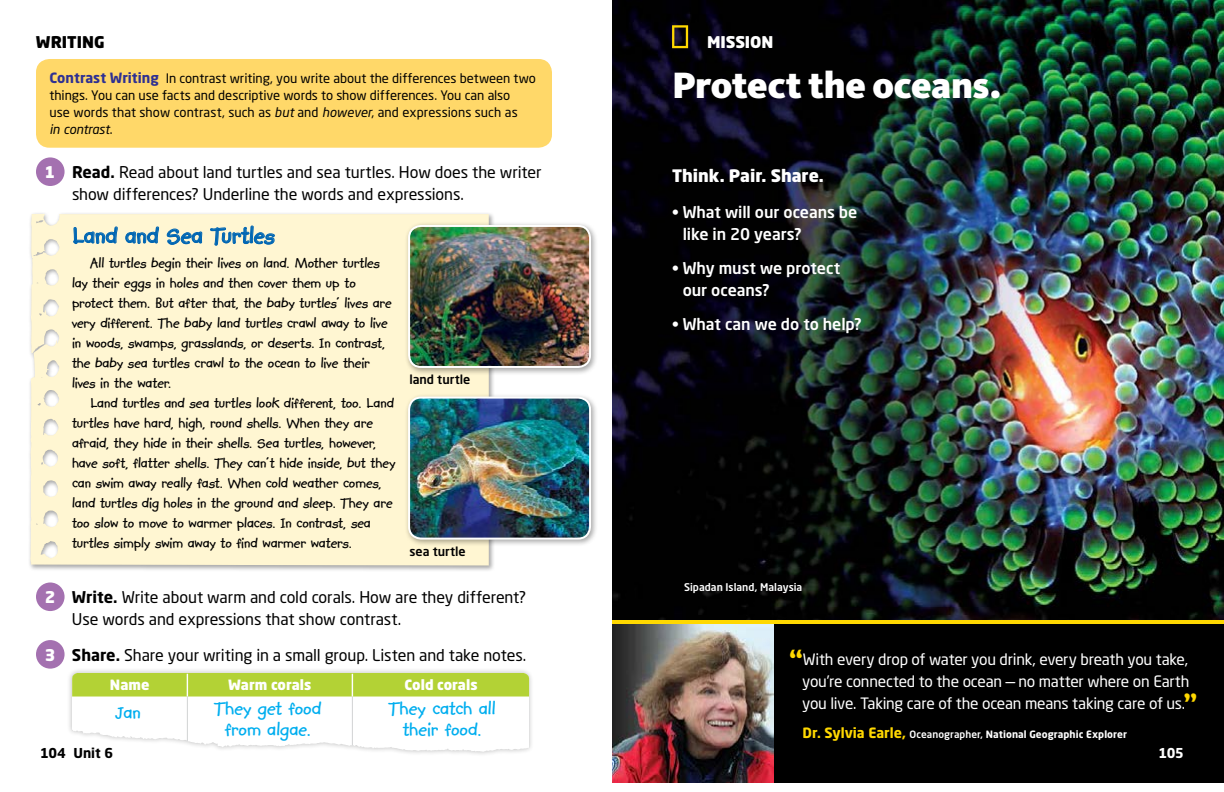
<style>
.page{position:relative;width:1224px;height:792px;background:#fff}
.page>*{position:absolute;margin:0;border:0;box-sizing:border-box;transform-origin:0 0}
.t1{font:900 38px "Kievit OT";letter-spacing:-.005em;color:#fff}
.t2{font:700 26px "Kidprint MT Std";color:#0066b3}
.t3{font:700 21px/21px "Kidprint MT Std";color:#00aeef;text-align:center}
.t4{font:900 17px "Neo Sans Std";color:#fff}
.t5{font:700 16px/20px "Kidprint MT Std";letter-spacing:-.005em;color:#000}
.t6{font:16px/22px "Neo Sans Std";letter-spacing:-.005em;color:#000}
.t7{font:500 16px/22px "Neo Sans Std";letter-spacing:-.005em;color:#fff}
.t8{font:900 16px "Neo Sans Std";letter-spacing:-.005em;color:#fff}
.t9{font:900 16px "Neo Sans Std";color:#000}
.t10{font:15.5px/22px "Neo Sans Std";letter-spacing:-.02em;color:#fff}
.t11{font:900 14px "Neo Sans Std";color:#fff}
.t12{font:700 13.5px "Neo Sans Std";color:#000}
.t13{font:700 13.5px "Neo Sans Std";color:#fff}
.t14{font:13px/17px "Neo Sans Std";letter-spacing:-.005em;color:#000}
.t15{font:500 12.5px "Neo Sans Std";color:#000}
.t16{font:500 10.5px "Neo Sans Std";color:#fff}
.t17{font:700 10px "Neo Sans Std";letter-spacing:.01em;color:#fff}
.s1{font-weight:700;font-size:14px;color:#2e3092}
.s2{font-style:italic}
.s3{font-weight:700}
.s4{font-weight:900;color:#fff}
.s5{font-family:"Kievit OT";font-weight:700;font-size:30.5px;color:#ffd800}
.s6{font-size:14px;color:#ffd800}
.s7{font-weight:500}
</style>
<div class="page">
<div style="left:612px;top:621px;width:612px;height:162px;background:#000"></div>
<img style="left:612px;top:0;width:612px;height:621px">
<img style="left:612px;top:624px;width:162px;height:159px">
<div style="left:28px;top:212px;width:467px;height:360px;background:#000;opacity:.35"></div>
<div style="left:30px;top:214px;width:459px;height:351px;background:#fff6d2"></div>
<div style="left:66px;top:667px;width:468px;height:90px;background:#000;opacity:.25"></div>
<svg style="left:72px;top:673px;width:144px;height:72px"></svg>
<hr style="left:187px;top:697px;width:1px;height:48px;background:#d1d3d4">
<hr style="left:612px;top:621px;width:612px;height:3px;background:#ffd800">
<svg style="left:672px;top:25px;width:16px;height:23px"></svg>
<div style="left:405px;top:393px;width:194px;height:154px;background:#000;opacity:.35"></div>
<img style="left:409px;top:398px;width:181px;height:141px">
<div style="left:408px;top:397px;width:183px;height:143px;border:2px solid #fff;border-radius:12px"></div>
<div style="left:405px;top:221px;width:194px;height:155px;background:#000;opacity:.35"></div>
<img style="left:409px;top:226px;width:181px;height:141px">
<div style="left:408px;top:225px;width:183px;height:143px;border:2px solid #fff;border-radius:12px"></div>
<div style="left:36px;top:157px;width:29px;height:29px;background:#a471b0;border-radius:50%"></div>
<div style="left:36px;top:582px;width:29px;height:29px;background:#a471b0;border-radius:50%"></div>
<div style="left:36px;top:640px;width:29px;height:29px;background:#a471b0;border-radius:50%"></div>
<div style="left:36px;top:59px;width:516px;height:89px;background:#ffd869;border-radius:14px"></div>
<svg style="left:73px;top:226px;width:45px;height:18px"></svg>
<svg style="left:125px;top:226px;width:34px;height:18px"></svg>
<svg style="left:167px;top:229px;width:35px;height:16px"></svg>
<svg style="left:210px;top:226px;width:65px;height:20px"></svg>
<p class="t9" style="left:36px;top:32px;width:70px">WRITING</p>
<p class="t8" style="left:707px;top:32px;width:68px">MISSION</p>
<p class="t14" style="left:50px;top:70px;width:488px"><span class="s1">Contrast Writing</span> In contrast writing, you write about the differences between two things. You can use facts and descriptive words to show differences. You can also<br>use words that show contrast, such as <span class="s2">but</span> and <span class="s2">however</span>, and expressions such as<br><span class="s2">in contrast</span>.</p>
<p class="t8" style="left:45px;top:162px;width:12px">1</p>
<p class="t8" style="left:45px;top:587px;width:12px">2</p>
<p class="t6" style="left:72px;top:161px;width:471px"><span class="s3">Read.</span> Read about land turtles and sea turtles. How does the writer show differences? Underline the words and expressions.</p>
<h2 class="t2" style="left:72px;top:221px;width:204px">Land and Sea Turtles</h2>
<p class="t5" style="left:72px;top:253px;width:321px;text-indent:18px">All turtles begin their lives on land. Mother turtles lay their eggs in holes and then cover them up to protect them. But after that, the baby turtles’ lives are very different. The baby land turtles crawl away to live in woods, swamps, grasslands, or deserts. In contrast, the baby sea turtles crawl to the ocean to live their lives in the water.</p>
<p class="t5" style="left:72px;top:393px;width:325px;text-indent:18px">Land turtles and sea turtles look different, too. Land turtles have hard, high, round shells. When they are afraid, they hide in their shells. Sea turtles, however, have soft, flatter shells. They can’t hide inside, but they can swim away really fast. When cold weather comes, land turtles dig holes in the ground and sleep. They are too slow to move to warmer places. In contrast, sea turtles simply swim away to find warmer waters.</p>
<p class="t15" style="left:410px;top:372px;width:62px">land turtle</p>
<p class="t15" style="left:410px;top:544px;width:58px">sea turtle</p>
<p class="t6" style="left:72px;top:586px;width:456px"><span class="s3">Write.</span> Write about warm and cold corals. How are they different?<br>Use words and expressions that show contrast.</p>
<p class="t6" style="left:45px;top:643px;width:483px"><span class="s4">3</span> <span class="s3">Share.</span> Share your writing in a small group. Listen and take notes.</p>
<p class="t11" style="left:110px;top:676px;width:41px">Name</p>
<p class="t11" style="left:228px;top:676px;width:85px">Warm corals</p>
<p class="t11" style="left:405px;top:676px;width:75px">Cold corals</p>
<h3 class="t3" style="left:116px;top:702px;width:27px">Jan</h3>
<h3 class="t3" style="left:214px;top:698px;width:109px">They get food from algae.</h3>
<h3 class="t3" style="left:389px;top:698px;width:109px">They catch all their food.</h3>
<h1 class="t1" style="left:672px;top:62px;width:331px">Protect the oceans.</h1>
<p class="t4" style="left:672px;top:165px;width:153px">Think. Pair. Share.</p>
<p class="t7" style="left:683px;top:200px;width:176px;text-indent:-11px">• What will our oceans be like in 20 years?</p>
<p class="t7" style="left:683px;top:256px;width:159px;text-indent:-11px">• Why must we protect our oceans?</p>
<p class="t7" style="left:672px;top:312px;width:191px">• What can we do to help?</p>
<p class="t16" style="left:684px;top:580px;width:120px">Sipadan Island, Malaysia</p>
<p class="t10" style="left:802px;top:648px;width:396px;text-indent:-13px"><span class="s5">“</span>With every drop of water you drink, every breath you take, you’re connected to the ocean — no matter where on Earth you live. Taking care of the ocean means taking care of us.<span class="s5">”</span></p>
<p class="t17" style="left:803px;top:728px;width:326px"><span class="s6">Dr. Sylvia Earle,</span> <span class="s7">Oceanographer,</span> National Geographic Explorer</p>
<p class="t12" style="left:40px;top:745px;width:75px">104 Unit 6</p>
<p class="t13" style="left:1158px;top:745px;width:27px">105</p>
</div>
